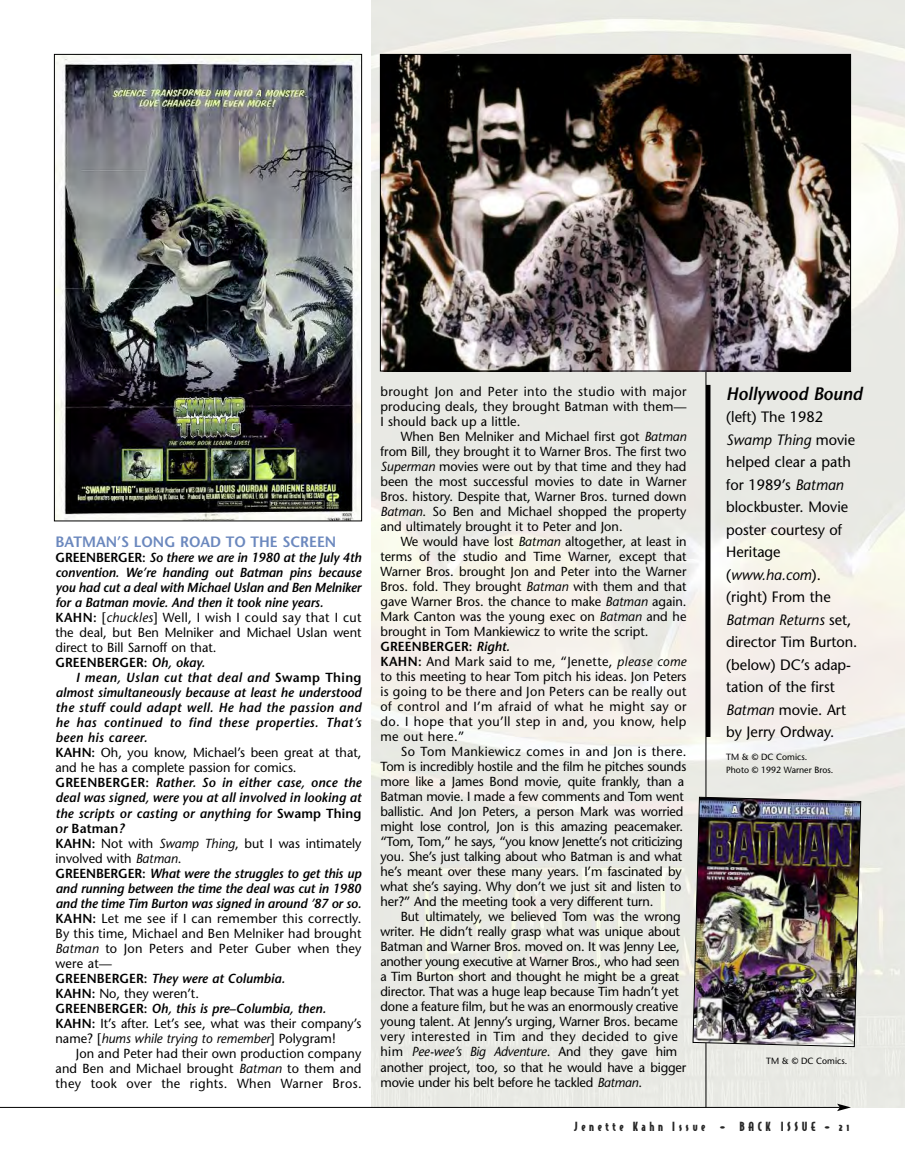
<style>
.page{position:relative;width:905px;height:1175px;background:#fff}
.page>*{position:absolute;margin:0;border:0;box-sizing:border-box;transform-origin:0 0}
.t1{font:italic 600 18px "Stone Sans";color:#000}
.t2{font:15px/22.5px "Stone Sans";color:#000}
.t3{font:600 15px "Stone Sans";color:#6b88be}
.t4{font:13.2px/15px "Stone Sans";letter-spacing:-.01em;color:#000;text-align:justify}
.t5{font:italic 600 13.2px/15px "Stone Sans";color:#000}
.t6{font:12px "Bodega Sans Black Oldstyle";letter-spacing:.31em;color:#262626}
.t7{font:9px/13.5px "Stone Sans";color:#000}
.s1{font-style:normal}
.s2{font-weight:400;font-style:normal}
.s3{font-weight:400}
.s4{font-style:italic}
.s5{font-weight:600}
.s6{font-weight:600;font-style:italic}
</style>
<div class="page">
<img style="left:371px;top:0;width:533px;height:1107px">
<hr style="left:705px;top:54px;width:1px;height:1053px;background:#000">
<hr style="left:706px;top:385px;width:4px;height:352px;background:#000">
<img style="left:56px;top:56px;width:304px;height:463px">
<div style="left:54px;top:54px;width:308px;height:467px;border:1px solid #000"></div>
<img style="left:382px;top:56px;width:466px;height:313px">
<div style="left:380px;top:54px;width:470px;height:317px;border:1px solid #000"></div>
<img style="left:692px;top:796px;width:169px;height:251px">
<hr style="left:0;top:1107px;width:839px;height:1px;background:#000">
<svg style="left:837px;top:1103px;width:13px;height:8px"></svg>
<p class="t3" style="left:55px;top:536px;width:282px">BATMAN’S LONG ROAD TO THE SCREEN</p>
<p class="t5" style="left:55px;top:551px;width:307px"><span class="s1">GREENBERGER:</span> So there we are in 1980 at the July 4th convention. We’re handing out Batman pins because you had cut a deal with Michael Uslan and Ben Melniker for a Batman movie. And then it took nine years.<br><span class="s1">KAHN:</span> <span class="s2">[</span><span class="s3">chuckles</span><span class="s2">] Well, I wish I could say that I cut the deal, but Ben Melniker and Michael Uslan went direct to Bill Sarnoff on that.<br></span><span class="s1">GREENBERGER:</span> Oh, okay.</p>
<p class="t5" style="left:55px;top:671px;width:307px;text-indent:20px">I mean, Uslan cut that deal and <span class="s1">Swamp Thing </span>almost simultaneously because at least he understood the stuff could adapt well. He had the passion and he has continued to find these properties. That’s been his career.<br><span class="s1">KAHN:</span> <span class="s2">Oh, you know, Michael’s been great at that, and he has a complete passion for comics.<br></span><span class="s1">GREENBERGER:</span> Rather. So in either case, once the deal was signed, were you at all involved in looking at the scripts or casting or anything for <span class="s1">Swamp Thing </span>or <span class="s1">Batman</span>?<br><span class="s1">KAHN:</span> <span class="s2">Not with</span> <span class="s3">Swamp Thing</span><span class="s2">, but I was intimately involved with</span> <span class="s3">Batman</span><span class="s2">.<br></span><span class="s1">GREENBERGER:</span> What were the struggles to get this up and running between the time the deal was cut in 1980 and the time Tim Burton was signed in around ’87 or so.<br><span class="s1">KAHN:</span> <span class="s2">Let me see if I can remember this correctly.<br>By this time, Michael and Ben Melniker had brought </span><span class="s3">Batman</span> <span class="s2">to Jon Peters and Peter Guber when they were at—<br></span><span class="s1">GREENBERGER:</span> They were at Columbia.<br><span class="s1">KAHN:</span> <span class="s2">No, they weren’t.<br></span><span class="s1">GREENBERGER:</span> Oh, this is pre–Columbia, then.<br><span class="s1">KAHN:</span> <span class="s2">It’s after. Let’s see, what was their company’s name? [</span><span class="s3">hums while trying to remember</span><span class="s2">] Polygram!</span></p>
<p class="t4" style="left:56px;top:1046px;width:307px;text-indent:20px">Jon and Peter had their own production company and Ben and Michael brought <span class="s4">Batman</span> to them and they took over the rights. When Warner Bros.</p>
<p class="t4" style="left:380px;top:385px;width:307px">brought Jon and Peter into the studio with major producing deals, they brought Batman with them— I should back up a little.</p>
<p class="t4" style="left:380px;top:430px;width:307px;text-indent:20px">When Ben Melniker and Michael first got <span class="s4">Batman </span>from Bill, they brought it to Warner Bros. The first two <span class="s4">Superman</span> movies were out by that time and they had been the most successful movies to date in Warner Bros. history. Despite that, Warner Bros. turned down <span class="s4">Batman</span>. So Ben and Michael shopped the property and ultimately brought it to Peter and Jon.</p>
<p class="t4" style="left:380px;top:535px;width:307px;text-align:left;text-indent:20px">We would have lost <span class="s4">Batman</span> altogether, at least in terms of the studio and Time Warner, except that Warner Bros. brought Jon and Peter into the Warner Bros. fold. They brought <span class="s4">Batman</span> with them and that gave Warner Bros. the chance to make <span class="s4">Batman</span> again.<br>Mark Canton was the young exec on <span class="s4">Batman</span> and he brought in Tom Mankiewicz to write the script.<br><span class="s5">GREENBERGER:</span> <span class="s6">Right.<br></span><span class="s5">KAHN:</span> And Mark said to me, “Jenette, <span class="s4">please come </span>to this meeting to hear Tom pitch his ideas. Jon Peters is going to be there and Jon Peters can be really out of control and I’m afraid of what he might say or do. I hope that you’ll step in and, you know, help me out here.”</p>
<p class="t4" style="left:380px;top:745px;width:307px;text-align:left;text-indent:20px">So Tom Mankiewicz comes in and Jon is there.<br>Tom is incredibly hostile and the film he pitches sounds more like a James Bond movie, quite frankly, than a Batman movie. I made a few comments and Tom went ballistic. And Jon Peters, a person Mark was worried might lose control, Jon is this amazing peacemaker. “Tom, Tom,” he says, “you know Jenette’s not criticizing you. She’s just talking about who Batman is and what he’s meant over these many years. I’m fascinated by what she’s saying. Why don’t we just sit and listen to her?” And the meeting took a very different turn.</p>
<p class="t4" style="left:380px;top:910px;width:307px;text-align:left;text-indent:20px">But ultimately, we believed Tom was the wrong writer. He didn’t really grasp what was unique about Batman and Warner Bros. moved on. It was Jenny Lee, another young executive at Warner Bros., who had seen a Tim Burton short and thought he might be a great director. That was a huge leap because Tim hadn’t yet done a feature film, but he was an enormously creative young talent. At Jenny’s urging, Warner Bros. became very interested in Tim and they decided to give him <span class="s4">Pee-wee’s Big Adventure</span>. And they gave him another project, too, so that he would have a bigger movie under his belt before he tackled <span class="s4">Batman</span>.</p>
<h1 class="t1" style="left:726px;top:386px;width:138px">Hollywood Bound</h1>
<p class="t2" style="left:726px;top:407px;width:133px">(left) The 1982<br><span class="s4">Swamp Thing</span> movie helped clear a path for 1989’s <span class="s4">Batman </span>blockbuster. Movie poster courtesy of<br>Heritage (<span class="s4">www.ha.com</span>). (right) From the<br><span class="s4">Batman Returns</span> set, director Tim Burton. (below) DC’s adap&shy;tation of the first<br><span class="s4">Batman</span> movie. Art by Jerry Ordway.</p>
<p class="t7" style="left:726px;top:751px;width:109px">TM &amp; © DC Comics.<br>Photo © 1992 Warner Bros.</p>
<p class="t7" style="left:766px;top:1055px;width:83px">TM &amp; © DC Comics.</p>
<p class="t6" style="left:574px;top:1120px;width:277px">Jenette Kahn Issue • BACK ISSUE • 21</p>
</div>
